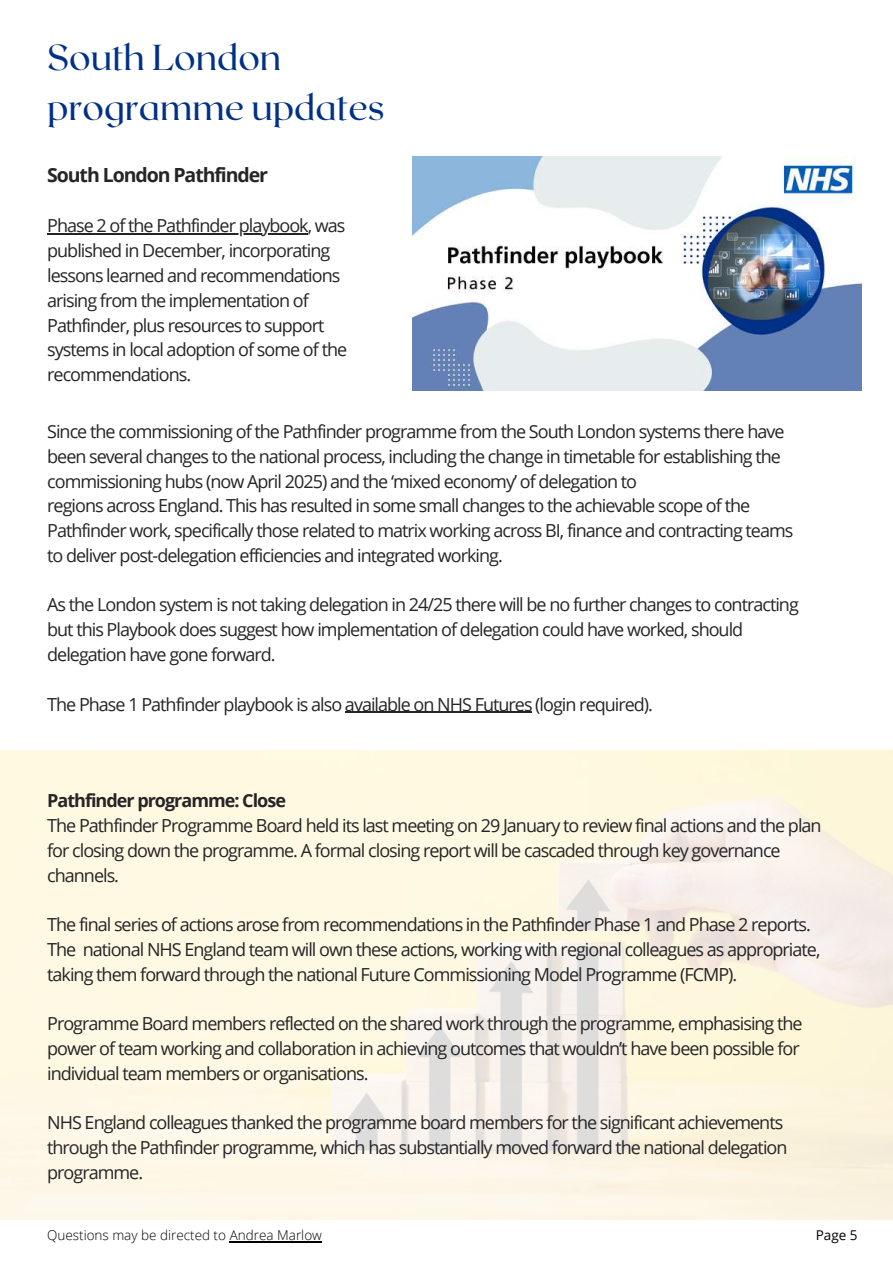
<style>
.page{position:relative;width:893px;height:1264px;background:#fff}
.page>*{position:absolute;margin:0;border:0;box-sizing:border-box;transform-origin:0 0}
.t1{font:36px/49.5px "Roxborough CF";color:#003087}
.t2{font:700 19.5px "Open Sans";letter-spacing:-.055em;color:#252426}
.t3{font:18px/24.8px "Open Sans";letter-spacing:-.055em;color:#252426}
.t4{font:700 18px "Open Sans";letter-spacing:-.055em;color:#252426}
.t5{font:300 13.5px "Open Sans";color:#000}
.t6{font:13.5px "Open Sans";color:#000}
</style>
<div class="page">
<img style="left:412px;top:157px;width:449px;height:234px">
<img style="left:0;top:750px;width:892px;height:469px">
<hr style="left:230px;top:1241px;width:92px;height:1px;background:#000">
<hr style="left:47px;top:234px;width:261px;height:1px;background:#252426">
<hr style="left:345px;top:711px;width:186px;height:1px;background:#252426">
<h1 class="t1" style="left:47px;top:31px;width:338px">South London programme updates</h1>
<p class="t2" style="left:47px;top:161px;width:222px">South London Pathfinder</p>
<p class="t3" style="left:47px;top:213px;width:301px">Phase 2 of the Pathfinder playbook, was published in December, incorporating lessons learned and recommendations arising from the implementation of Pathfinder, plus resources to support systems in local adoption of some of the recommendations.</p>
<p class="t3" style="left:47px;top:419px;width:747px">Since the commissioning of the Pathfinder programme from the South London systems there have been several changes to the national process, including the change in timetable for establishing the commissioning hubs (now April 2025) and the ‘mixed economy’ of delegation to<br>regions across England. This has resulted in some small changes to the achievable scope of the Pathfinder work, specifically those related to matrix working across BI, finance and contracting teams to deliver post-delegation efficiencies and integrated working.</p>
<p class="t3" style="left:47px;top:592px;width:753px">As the London system is not taking delegation in 24/25 there will be no further changes to contracting but this Playbook does suggest how implementation of delegation could have worked, should delegation have gone forward.</p>
<p class="t3" style="left:47px;top:691px;width:607px">The Phase 1 Pathfinder playbook is also available on NHS Futures (login required).</p>
<p class="t4" style="left:47px;top:788px;width:240px">Pathfinder programme: Close</p>
<p class="t3" style="left:47px;top:812px;width:775px">The Pathfinder Programme Board held its last meeting on 29 January to review final actions and the plan for closing down the programme. A formal closing report will be cascaded through key governance channels.</p>
<p class="t3" style="left:47px;top:911px;width:774px">The final series of actions arose from recommendations in the Pathfinder Phase 1 and Phase 2 reports.<br>The national NHS England team will own these actions, working with regional colleagues as appropriate, taking them forward through the national Future Commissioning Model Programme (FCMP).</p>
<p class="t3" style="left:47px;top:1010px;width:757px">Programme Board members reflected on the shared work through the programme, emphasising the power of team working and collaboration in achieving outcomes that wouldn’t have been possible for individual team members or organisations.</p>
<p class="t3" style="left:47px;top:1109px;width:741px">NHS England colleagues thanked the programme board members for the significant achievements through the Pathfinder programme, which has substantially moved forward the national delegation programme.</p>
<p class="t5" style="left:47px;top:1225px;width:276px">Questions may be directed to Andrea Marlow</p>
<p class="t6" style="left:815px;top:1225px;width:43px">Page 5</p>
</div>
